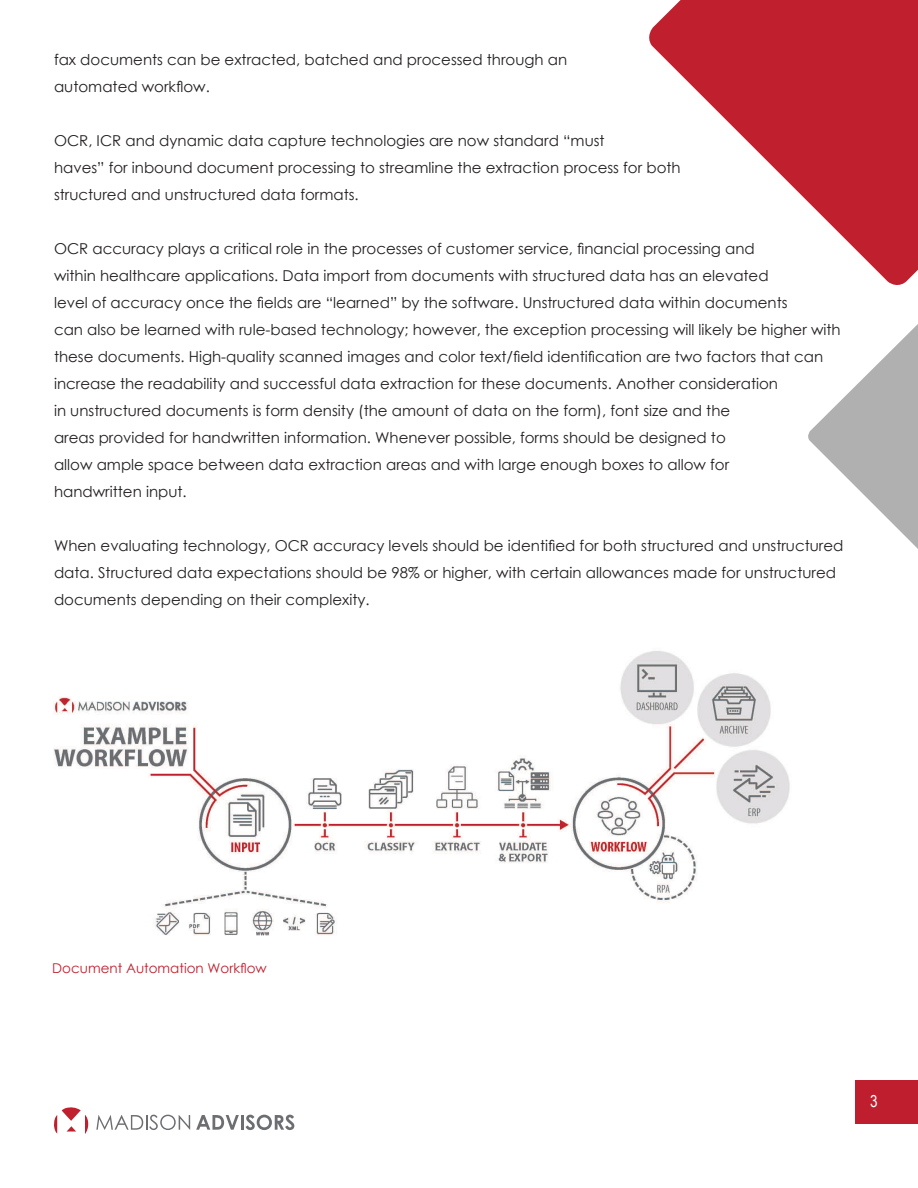
<style>
.page{position:relative;width:918px;height:1188px;background:#fff}
.page>*{position:absolute;margin:0;border:0;box-sizing:border-box;transform-origin:0 0}
.t1{font:16.5px "Arial Narrow";color:#fff}
.t2{font:15px/27px "Century Gothic";color:#231f20}
.t3{font:13.5px "Century Gothic";color:#c01f2e}
</style>
<div class="page">
<div style="left:855px;top:1080px;width:63px;height:44px;background:#bf1e2e"></div>
<svg style="left:54px;top:1107px;width:35px;height:27px"></svg>
<svg style="left:96px;top:1115px;width:94px;height:15px"></svg>
<svg style="left:196px;top:1115px;width:43px;height:15px"></svg>
<hr style="left:241px;top:1115px;width:3px;height:15px;background:#6d6e71">
<svg style="left:246px;top:1115px;width:48px;height:15px"></svg>
<svg style="left:649px;top:0;width:269px;height:285px;fill:#c01f2e"></svg>
<svg style="left:808px;top:324px;width:110px;height:225px"></svg>
<img style="left:53px;top:651px;width:737px;height:285px">
<p class="t2" style="left:54px;top:46px;width:515px">fax documents can be extracted, batched and processed through an automated workflow.</p>
<p class="t2" style="left:54px;top:127px;width:628px">OCR, ICR and dynamic data capture technologies are now standard “must<br>haves” for inbound document processing to streamline the extraction process for both structured and unstructured data formats.</p>
<p class="t2" style="left:54px;top:235px;width:788px">OCR accuracy plays a critical role in the processes of customer service, financial processing and<br>within healthcare applications. Data import from documents with structured data has an elevated<br>level of accuracy once the fields are “learned” by the software. Unstructured data within documents<br>can also be learned with rule-based technology; however, the exception processing will likely be higher with these documents. High-quality scanned images and color text/field identification are two factors that can increase the readability and successful data extraction for these documents. Another consideration<br>in unstructured documents is form density (the amount of data on the form), font size and the<br>areas provided for handwritten information. Whenever possible, forms should be designed to<br>allow ample space between data extraction areas and with large enough boxes to allow for<br>handwritten input.</p>
<p class="t2" style="left:54px;top:532px;width:791px">When evaluating technology, OCR accuracy levels should be identified for both structured and unstructured data. Structured data expectations should be 98% or higher, with certain allowances made for unstructured documents depending on their complexity.</p>
<p class="t3" style="left:52px;top:959px;width:216px">Document Automation Workflow</p>
<p class="t1" style="left:870px;top:1089px;width:9px">3</p>
</div>
